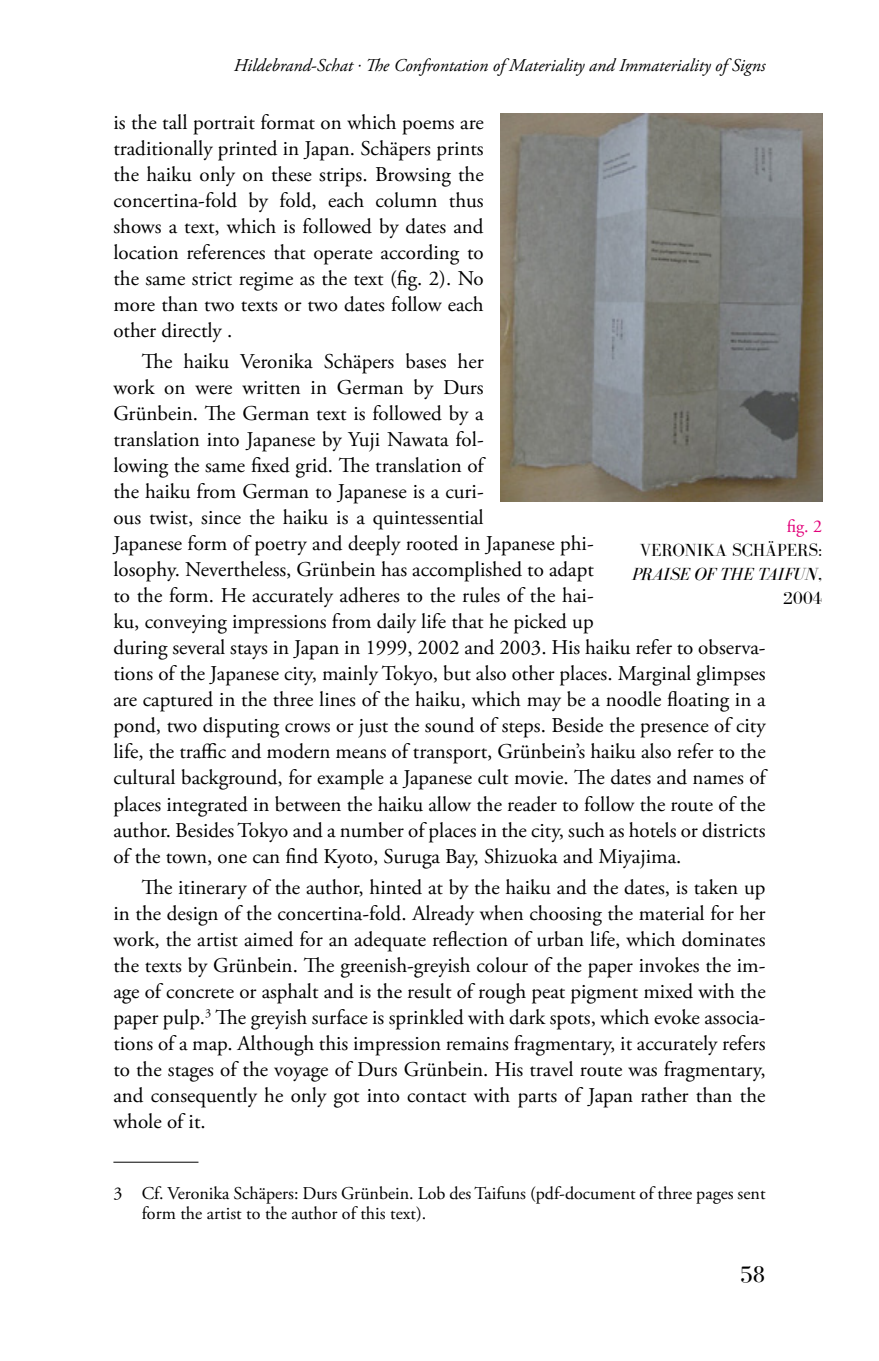
<style>
.page{position:relative;width:879px;height:1361px;background:#fff}
.page>*{position:absolute;margin:0;border:0;box-sizing:border-box;transform-origin:0 0}
.t1{font:24px "Bodoni FLF";color:#000}
.BMT_Absatz_mE{font:21px/26px "Adobe Garamond Pro";color:#000;text-align:justify}
.BMT_Fußnote{font:18px/20px "Adobe Garamond Pro";color:#000}
.t2{font:italic 18px "Adobe Garamond Pro";color:#000}
.BMT_ZT1{font:18px/24px "Bodoni FLF";color:#000;text-align:right}
.s1{font-family:"Adobe Garamond Pro";color:#e2007a}
.s2{font-style:italic}
</style>
<div class="page">
<hr style="left:113px;top:1161px;width:85px;height:1px;background:#000">
<img style="left:501px;top:113px;width:321px;height:389px">
<p class="t2" style="left:234px;top:55px;width:533px">Hildebrand-Schat . The Confrontation of Materiality and Immateriality of Signs</p>
<p class="BMT_Absatz_mE" style="left:113px;top:110px;width:372px">is the tall portrait format on which poems are traditionally printed in Japan. Schäpers prints the haiku only on these strips. Browsing the concertina-fold by fold, each column thus shows a text, which is followed by dates and location references that operate according to the same strict regime as the text (fig. 2). No more than two texts or two dates follow each other directly .</p>
<p class="BMT_Absatz_mE" style="left:113px;top:349px;width:654px;text-align:left;text-indent:28px">The haiku Veronika Schäpers bases her<br>work on were written in German by Durs<br>Grünbein. The German text is followed by a<br>translation into Japanese by Yuji Nawata fol-<br>lowing the same fixed grid. The translation of<br>the haiku from German to Japanese is a curi-<br>ous twist, since the haiku is a quintessential<br>Japanese form of poetry and deeply rooted in Japanese phi-<br>losophy. Nevertheless, Grünbein has accomplished to adapt<br>to the form. He accurately adheres to the rules of the hai-<br>ku, conveying impressions from daily life that he picked up<br>during several stays in Japan in 1999, 2002 and 2003. His haiku refer to observa&shy;tions of the Japanese city, mainly Tokyo, but also other places. Marginal glimpses are captured in the three lines of the haiku, which may be a noodle floating in a pond, two disputing crows or just the sound of steps. Beside the presence of city life, the traffic and modern means of transport, Grünbein’s haiku also refer to the cultural background, for example a Japanese cult movie. The dates and names of places integrated in between the haiku allow the reader to follow the route of the author. Besides Tokyo and a number of places in the city, such as hotels or districts of the town, one can find Kyoto, Suruga Bay, Shizuoka and Miyajima.</p>
<p class="BMT_Absatz_mE" style="left:113px;top:875px;width:654px;text-indent:28px">The itinerary of the author, hinted at by the haiku and the dates, is taken up in the design of the concertina-fold. Already when choosing the material for her work, the artist aimed for an adequate reflection of urban life, which dominates the texts by Grünbein. The greenish-greyish colour of the paper invokes the im&shy;age of concrete or asphalt and is the result of rough peat pigment mixed with the paper pulp.<sup>3</sup> The greyish surface is sprinkled with dark spots, which evoke associa&shy;tions of a map. Although this impression remains fragmentary, it accurately refers to the stages of the voyage of Durs Grünbein. His travel route was fragmentary, and consequently he only got into contact with parts of Japan rather than the whole of it.</p>
<p class="BMT_ZT1" style="left:632px;top:514px;width:192px"><span class="s1">fig. 2<br></span>VERONIKA SCHÄPERS:<br><span class="s2">PRAISE OF THE TAIFUN</span>,<br>2004</p>
<p class="BMT_Fußnote" style="left:142px;top:1184px;width:625px;text-indent:-28px">3 Cf. Veronika Schäpers: Durs Grünbein. Lob des Taifuns (pdf-document of three pages sent form the artist to the author of this text).</p>
<p class="t1" style="left:740px;top:1260px;width:27px">58</p>
</div>
